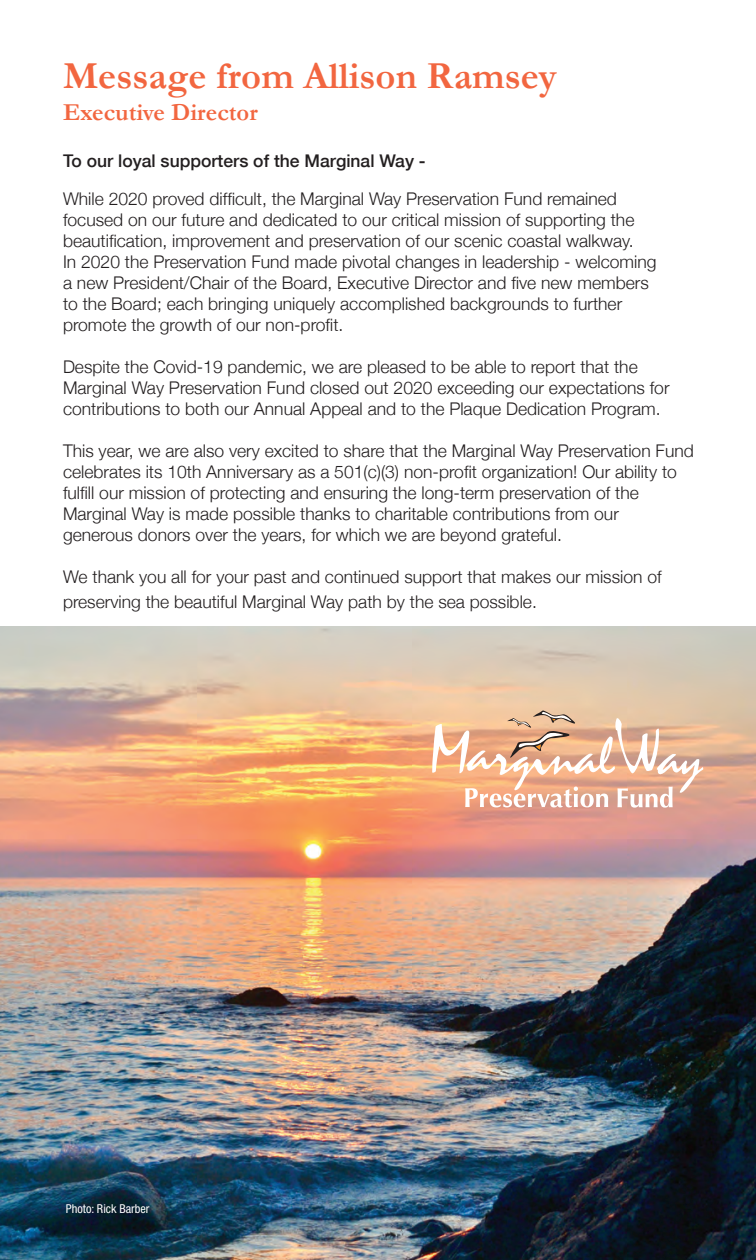
<style>
.page{position:relative;width:756px;height:1260px;background:#fff}
.page>*{position:absolute;margin:0;border:0;box-sizing:border-box;transform-origin:0 0}
.t1{font:700 38.5px "Garamond";color:#f26640}
.t2{font:700 24.5px "Garamond";color:#f26640}
.t3{font:300 17.5px/21px "Helvetica Neue";color:#231f20}
.t4{font:500 17.5px "Helvetica Neue";color:#231f20}
.t5{font:condensed 12.25px "Helvetica Neue";color:#fff}
</style>
<div class="page">
<img style="left:0;top:626px;width:756px;height:634px">
<svg style="left:432px;top:711px;width:271px;height:97px;background:#e9bb9d"></svg>
<h1 class="t1" style="left:63px;top:53px;width:495px">Message from Allison Ramsey</h1>
<h2 class="t2" style="left:63px;top:97px;width:196px">Executive Director</h2>
<p class="t4" style="left:63px;top:150px;width:364px">To our loyal supporters of the Marginal Way -</p>
<p class="t3" style="left:63px;top:188px;width:595px">While 2020 proved difficult, the Marginal Way Preservation Fund remained focused on our future and dedicated to our critical mission of supporting the beautification, improvement and preservation of our scenic coastal walkway.<br>In 2020 the Preservation Fund made pivotal changes in leadership - welcoming a new President/Chair of the Board, Executive Director and five new members to the Board; each bringing uniquely accomplished backgrounds to further promote the growth of our non-profit.</p>
<p class="t3" style="left:63px;top:356px;width:608px">Despite the Covid-19 pandemic, we are pleased to be able to report that the<br>Marginal Way Preservation Fund closed out 2020 exceeding our expectations for contributions to both our Annual Appeal and to the Plaque Dedication Program.</p>
<p class="t3" style="left:63px;top:440px;width:632px">This year, we are also very excited to share that the Marginal Way Preservation Fund celebrates its 10th Anniversary as a 501(c)(3) non-profit organization! Our ability to fulfill our mission of protecting and ensuring the long-term preservation of the Marginal Way is made possible thanks to charitable contributions from our<br>generous donors over the years, for which we are beyond grateful.</p>
<p class="t3" style="left:63px;top:565px;width:600px;line-height:24.5px">We thank you all for your past and continued support that makes our mission of preserving the beautiful Marginal Way path by the sea possible.</p>
<p class="t5" style="left:66px;top:1201px;width:85px">Photo: Rick Barber</p>
</div>
